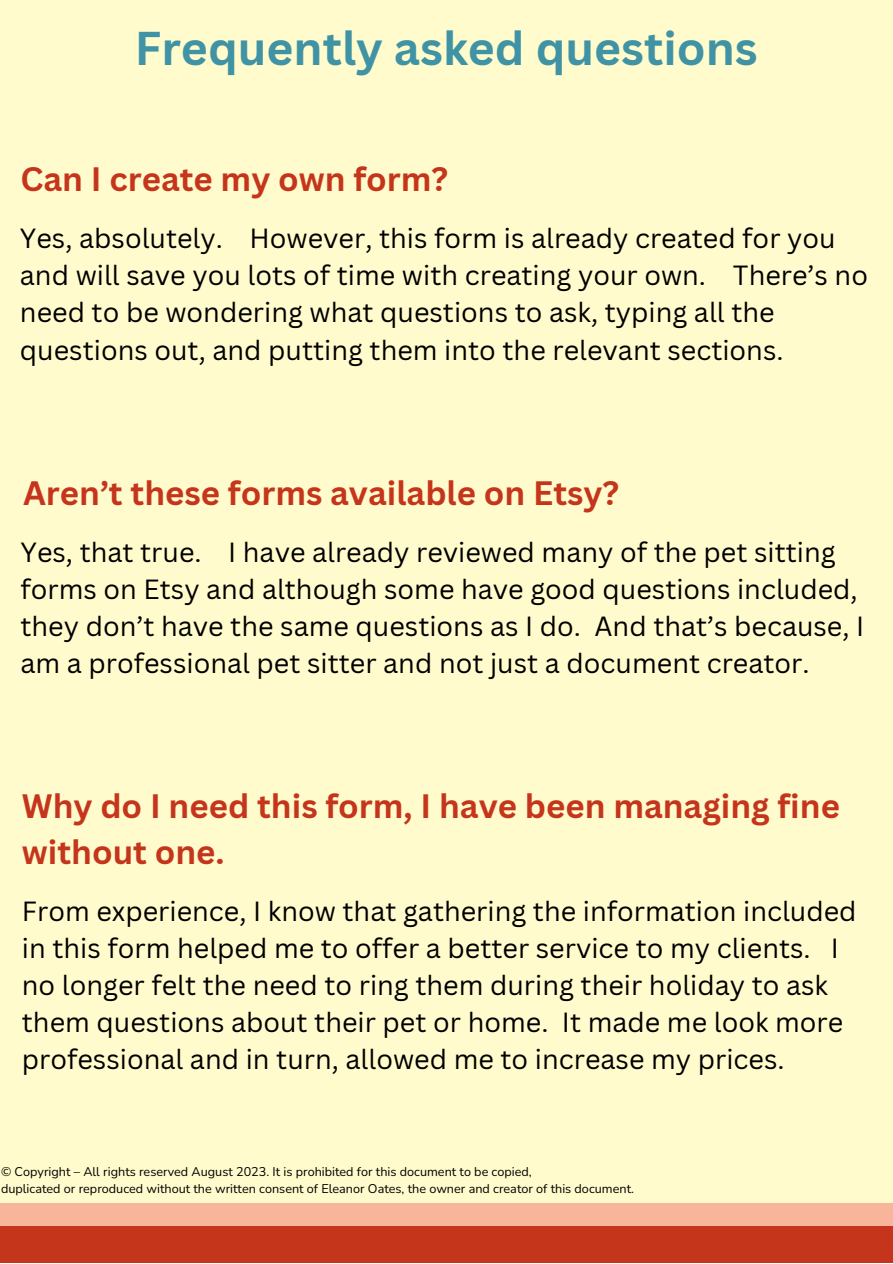
<style>
.page{position:relative;width:893px;height:1264px;background:#fff}
.page>*{position:absolute;margin:0;border:0;box-sizing:border-box;transform-origin:0 0}
.t1{font:700 46.2px "Canva Sans";color:#4093a4}
.t2{font:700 33px/46px "Canva Sans";color:#c5351c}
.t3{font:27px/37px "Canva Sans";color:#000}
.t4{font:12.6px "Nunito";color:#000}
</style>
<div class="page">
<div style="left:0;top:0;width:892px;height:1262px;background:#fffbcc"></div>
<div style="left:0;top:1225px;width:892px;height:37px;background:#c5351c"></div>
<div style="left:0;top:1202px;width:892px;height:23px;background:#f9b59c"></div>
<p class="t1" style="left:135px;top:15px;width:624px">Frequently asked questions</p>
<p class="t2" style="left:20px;top:155px;width:429px">Can I create my own form?</p>
<p class="t3" style="left:20px;top:219px;width:849px">Yes, absolutely. However, this form is already created for you and will save you lots of time with creating your own. There’s no need to be wondering what questions to ask, typing all the questions out, and putting them into the relevant sections.</p>
<p class="t2" style="left:23px;top:468px;width:597px">Aren’t these forms available on Etsy?</p>
<p class="t3" style="left:20px;top:533px;width:845px">Yes, that true. I have already reviewed many of the pet sitting forms on Etsy and although some have good questions included, they don’t have the same questions as I do. And that’s because, I am a professional pet sitter and not just a document creator.</p>
<p class="t2" style="left:22px;top:782px;width:819px">Why do I need this form, I have been managing fine without one.</p>
<p class="t3" style="left:22px;top:892px;width:836px">From experience, I know that gathering the information included in this form helped me to offer a better service to my clients. I no longer felt the need to ring them during their holiday to ask them questions about their pet or home. It made me look more professional and in turn, allowed me to increase my prices.</p>
<p class="t4" style="left:1px;top:1163px;width:532px">© Copyright – All rights reserved August 2023. It is prohibited for this document to be copied,</p>
<p class="t4" style="left:1px;top:1180px;width:634px">duplicated or reproduced without the written consent of Eleanor Oates, the owner and creator of this document.</p>
</div>
